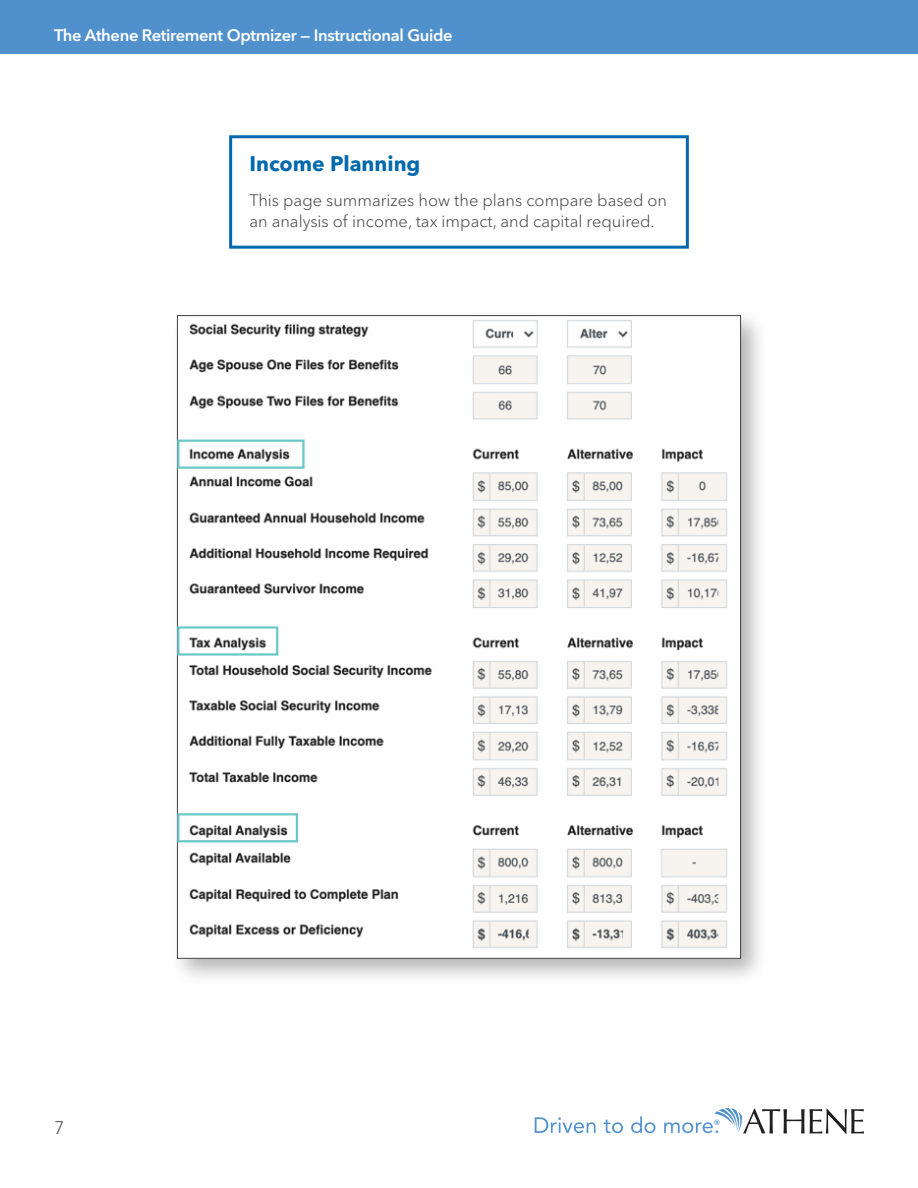
<style>
.page{position:relative;width:918px;height:1188px;background:#fff}
.page>*{position:absolute;margin:0;border:0;box-sizing:border-box;transform-origin:0 0}
.t1{font:700 21px "Avenir Next LT Pro";color:#0068ac}
.t2{font:300 18px "Avenir Next LT Pro";color:#414042}
.t3{font:300 16.5px/21px "Avenir Next LT Pro";color:#414042}
.t4{font:600 16.5px "Avenir Next LT Pro";letter-spacing:-.02em;color:#fff}
</style>
<div class="page">
<svg style="left:535px;top:1117px;width:61px;height:16px"></svg>
<svg style="left:604px;top:1120px;width:19px;height:13px"></svg>
<svg style="left:631px;top:1116px;width:24px;height:17px"></svg>
<svg style="left:664px;top:1108px;width:200px;height:26px"></svg>
<div style="left:170px;top:308px;width:599px;height:678px;background:#000;opacity:.3"></div>
<img style="left:179px;top:317px;width:560px;height:639px">
<div style="left:229px;top:135px;width:460px;height:114px;background:#fff;border:3px solid #0068ac"></div>
<div style="left:0;top:0;width:918px;height:54px;background:#5091cd"></div>
<div style="left:177px;top:440px;width:128px;height:29px;border:2px solid #68c8c6"></div>
<div style="left:177px;top:626px;width:101px;height:30px;border:2px solid #68c8c6"></div>
<div style="left:177px;top:813px;width:121px;height:29px;border:2px solid #68c8c6"></div>
<p class="t4" style="left:54px;top:25px;width:400px">The Athene Retirement Optmizer — Instructional Guide</p>
<p class="t1" style="left:249px;top:151px;width:173px">Income Planning</p>
<p class="t3" style="left:249px;top:190px;width:419px">This page summarizes how the plans compare based on an analysis of income, tax impact, and capital required.</p>
<p class="t2" style="left:54px;top:1117px;width:12px">7</p>
</div>
